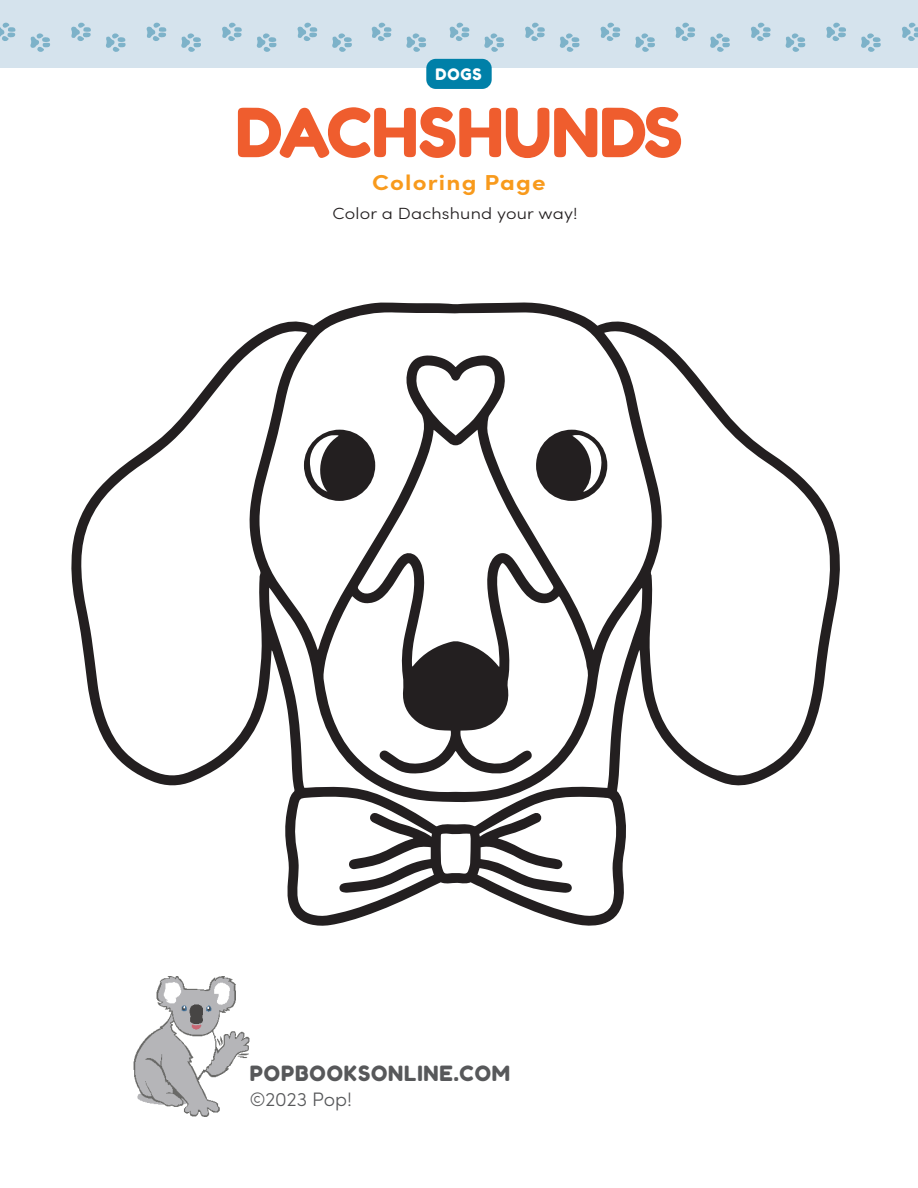
<style>
.page{position:relative;width:918px;height:1188px;background:#fff}
.page>*{position:absolute;margin:0;border:0;box-sizing:border-box;transform-origin:0 0}
.Book_Title{font:67.5px "Fredoka One";letter-spacing:-.01em;color:#ef5d2e}
.Game_Type{font:700 21.75px "Sofia Pro";letter-spacing:.05em;color:#f89a1c;scale:1.11 1}
.t1{font:21px "Fredoka One";letter-spacing:.04em;color:#57585a}
.t2{font:300 19.5px "Sofia Pro";color:#57585a}
.Directions{font:300 16.2px "Sofia Pro";letter-spacing:.01em;color:#231f20;scale:1.11 1}
.t3{font:15.75px "Fredoka One";color:#fff}
</style>
<div class="page">
<div style="left:0;top:0;width:918px;height:68px;background:#d5e3ed"></div>
<svg style="left:0;top:23px;width:16px;height:18px"></svg>
<svg style="left:30px;top:33px;width:20px;height:19px"></svg>
<svg style="left:71px;top:23px;width:20px;height:18px"></svg>
<svg style="left:106px;top:33px;width:20px;height:19px"></svg>
<svg style="left:147px;top:23px;width:19px;height:18px"></svg>
<svg style="left:181px;top:33px;width:20px;height:19px"></svg>
<svg style="left:222px;top:23px;width:20px;height:18px"></svg>
<svg style="left:257px;top:33px;width:20px;height:19px"></svg>
<svg style="left:297px;top:23px;width:20px;height:18px"></svg>
<svg style="left:332px;top:33px;width:20px;height:19px"></svg>
<svg style="left:372px;top:23px;width:20px;height:18px"></svg>
<svg style="left:406px;top:33px;width:20px;height:19px"></svg>
<svg style="left:450px;top:23px;width:20px;height:18px"></svg>
<svg style="left:484px;top:33px;width:20px;height:19px"></svg>
<svg style="left:525px;top:23px;width:20px;height:18px"></svg>
<svg style="left:560px;top:33px;width:20px;height:19px"></svg>
<svg style="left:601px;top:23px;width:19px;height:18px"></svg>
<svg style="left:635px;top:33px;width:20px;height:19px"></svg>
<svg style="left:675px;top:23px;width:20px;height:18px"></svg>
<svg style="left:710px;top:33px;width:20px;height:19px"></svg>
<svg style="left:751px;top:23px;width:20px;height:18px"></svg>
<svg style="left:786px;top:33px;width:19px;height:19px"></svg>
<svg style="left:826px;top:23px;width:20px;height:18px"></svg>
<svg style="left:861px;top:33px;width:20px;height:19px"></svg>
<svg style="left:902px;top:23px;width:16px;height:18px"></svg>
<img style="left:134px;top:976px;width:115px;height:140px">
<div style="left:426px;top:59px;width:66px;height:30px;background:#0080a8;border-radius:9px"></div>
<svg style="left:71px;top:302px;width:769px;height:624px"></svg>
<svg style="left:536px;top:430px;width:71px;height:71px"></svg>
<svg style="left:304px;top:430px;width:71px;height:71px"></svg>
<p class="t3" style="left:436px;top:65px;width:48px">DOGS</p>
<p class="Book_Title" style="left:235px;top:92px;width:449px">DACHSHUNDS</p>
<p class="Game_Type" style="left:372px;top:166px;width:158px">Coloring Page</p>
<p class="Directions" style="left:332px;top:202px;width:222px">Color a Dachshund your way!</p>
<p class="t1" style="left:250px;top:1061px;width:262px">POPBOOKSONLINE.COM</p>
<p class="t2" style="left:250px;top:1085px;width:104px">©2023 Pop!</p>
</div>
